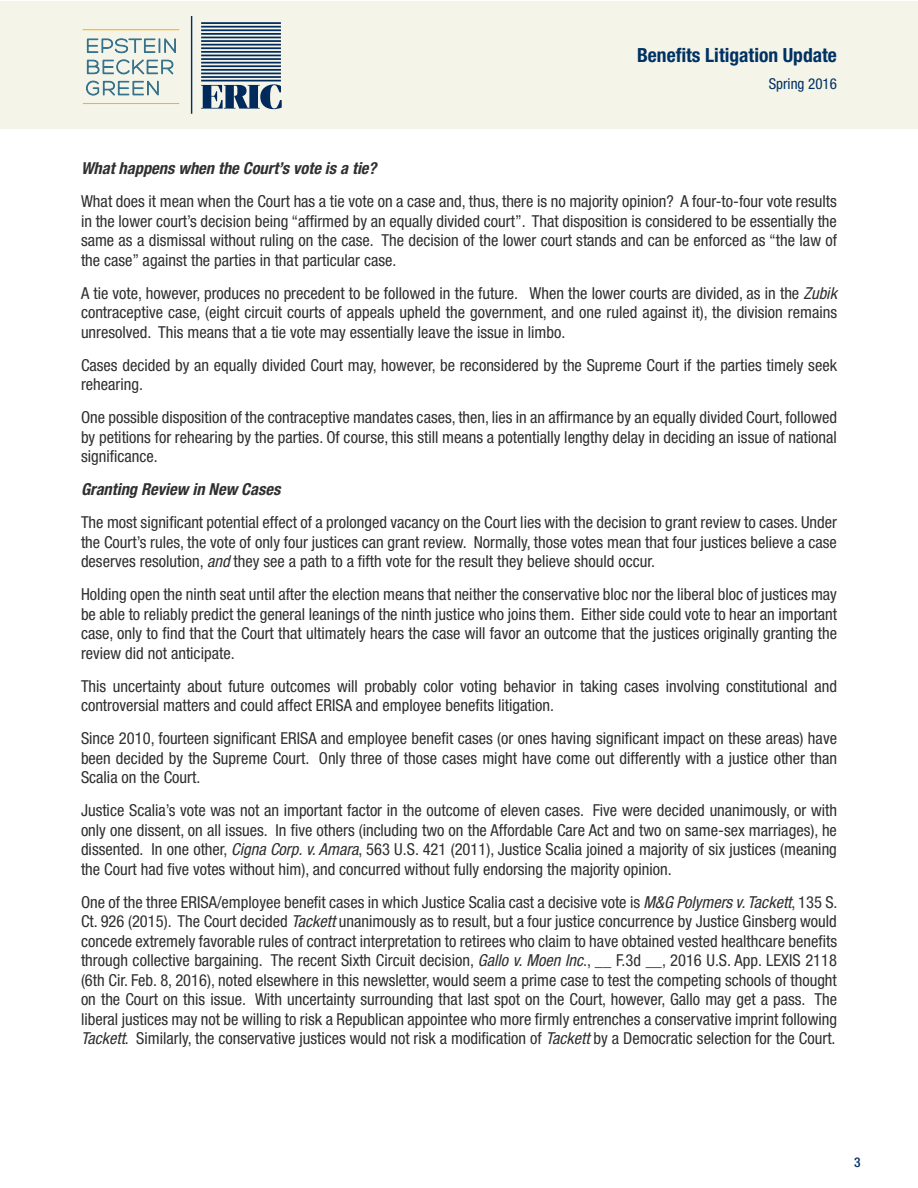
<style>
.page{position:relative;width:918px;height:1188px;background:#fff}
.page>*{position:absolute;margin:0;border:0;box-sizing:border-box;transform-origin:0 0}
.t1{font:700 condensed 19.5px "Helvetica Neue LT";color:#003163}
.Body_Text{font:condensed 16.5px/19.5px "Helvetica Neue LT";color:#312f30;text-align:justify}
.Body_Text-2{font:italic 700 condensed 16.5px "Helvetica Neue LT";color:#312f30}
.t2{font:condensed 15px "Helvetica Neue LT";color:#003163}
.t3{font:500 condensed 13.5px "Helvetica Neue LT";color:#003163}
.s1{font-style:italic}
</style>
<div class="page">
<div style="left:1px;top:1px;width:917px;height:128px;background:#f4f4e8"></div>
<svg style="left:86px;top:38px;width:90px;height:58px"></svg>
<hr style="left:83px;top:103px;width:96px;height:1px;background:#ffb500">
<hr style="left:83px;top:29px;width:96px;height:1px;background:#ffb500">
<svg style="left:201px;top:84px;width:81px;height:25px"></svg>
<hr style="left:201px;top:80px;width:80px;height:1px;background:#00295c">
<hr style="left:201px;top:76px;width:80px;height:2px;background:#00295c">
<hr style="left:201px;top:73px;width:80px;height:1px;background:#00295c">
<hr style="left:201px;top:69px;width:80px;height:2px;background:#00295c">
<hr style="left:201px;top:65px;width:80px;height:2px;background:#00295c">
<hr style="left:201px;top:62px;width:80px;height:2px;background:#00295c">
<hr style="left:201px;top:58px;width:80px;height:2px;background:#00295c">
<hr style="left:201px;top:55px;width:80px;height:1px;background:#00295c">
<hr style="left:201px;top:51px;width:80px;height:2px;background:#00295c">
<hr style="left:201px;top:47px;width:80px;height:2px;background:#00295c">
<hr style="left:201px;top:44px;width:80px;height:2px;background:#00295c">
<hr style="left:201px;top:40px;width:80px;height:2px;background:#00295c">
<hr style="left:201px;top:37px;width:80px;height:1px;background:#00295c">
<hr style="left:201px;top:33px;width:80px;height:2px;background:#00295c">
<hr style="left:201px;top:29px;width:80px;height:2px;background:#00295c">
<hr style="left:201px;top:26px;width:80px;height:2px;background:#00295c">
<hr style="left:201px;top:22px;width:80px;height:2px;background:#00295c">
<hr style="left:191px;top:16px;width:1px;height:98px;background:#003163">
<p class="t1" style="left:637px;top:43px;width:201px">Benefits Litigation Update</p>
<p class="t2" style="left:769px;top:75px;width:70px">Spring 2016</p>
<p class="Body_Text-2" style="left:81px;top:158px;width:297px">What happens when the Court’s vote is a tie?</p>
<p class="Body_Text" style="left:81px;top:191px;width:758px">What does it mean when the Court has a tie vote on a case and, thus, there is no majority opinion? A four-to-four vote results in the lower court’s decision being “affirmed by an equally divided court”. That disposition is considered to be essentially the same as a dismissal without ruling on the case. The decision of the lower court stands and can be enforced as “the law of the case” against the parties in that particular case.</p>
<p class="Body_Text" style="left:81px;top:283px;width:758px">A tie vote, however, produces no precedent to be followed in the future. When the lower courts are divided, as in the <span class="s1">Zubik </span>contraceptive case, (eight circuit courts of appeals upheld the government, and one ruled against it), the division remains unresolved. This means that a tie vote may essentially leave the issue in limbo.</p>
<p class="Body_Text" style="left:81px;top:355px;width:758px">Cases decided by an equally divided Court may, however, be reconsidered by the Supreme Court if the parties timely seek rehearing.</p>
<p class="Body_Text" style="left:81px;top:407px;width:758px">One possible disposition of the contraceptive mandates cases, then, lies in an affirmance by an equally divided Court, followed by petitions for rehearing by the parties. Of course, this still means a potentially lengthy delay in deciding an issue of national significance.</p>
<p class="Body_Text-2" style="left:81px;top:479px;width:201px">Granting Review in New Cases</p>
<p class="Body_Text" style="left:81px;top:512px;width:758px">The most significant potential effect of a prolonged vacancy on the Court lies with the decision to grant review to cases. Under the Court’s rules, the vote of only four justices can grant review. Normally, those votes mean that four justices believe a case deserves resolution, <span class="s1">and</span> they see a path to a fifth vote for the result they believe should occur.</p>
<p class="Body_Text" style="left:81px;top:584px;width:758px">Holding open the ninth seat until after the election means that neither the conservative bloc nor the liberal bloc of justices may be able to reliably predict the general leanings of the ninth justice who joins them. Either side could vote to hear an important case, only to find that the Court that ultimately hears the case will favor an outcome that the justices originally granting the review did not anticipate.</p>
<p class="Body_Text" style="left:81px;top:676px;width:758px">This uncertainty about future outcomes will probably color voting behavior in taking cases involving constitutional and controversial matters and could affect ERISA and employee benefits litigation.</p>
<p class="Body_Text" style="left:81px;top:728px;width:758px">Since 2010, fourteen significant ERISA and employee benefit cases (or ones having significant impact on these areas) have been decided by the Supreme Court. Only three of those cases might have come out differently with a justice other than Scalia on the Court.</p>
<p class="Body_Text" style="left:81px;top:800px;width:758px">Justice Scalia’s vote was not an important factor in the outcome of eleven cases. Five were decided unanimously, or with only one dissent, on all issues. In five others (including two on the Affordable Care Act and two on same-sex marriages), he dissented. In one other, <span class="s1">Cigna Corp. v. Amara</span>, 563 U.S. 421 (2011), Justice Scalia joined a majority of six justices (meaning the Court had five votes without him), and concurred without fully endorsing the majority opinion.</p>
<p class="Body_Text" style="left:81px;top:892px;width:758px">One of the three ERISA/employee benefit cases in which Justice Scalia cast a decisive vote is <span class="s1">M&amp;G Polymers v. Tackett</span>, 135 S.<br>Ct. 926 (2015). The Court decided <span class="s1">Tackett</span> unanimously as to result, but a four justice concurrence by Justice Ginsberg would concede extremely favorable rules of contract interpretation to retirees who claim to have obtained vested healthcare benefits through collective bargaining. The recent Sixth Circuit decision, <span class="s1">Gallo v. Moen Inc</span>., __ F.3d __, 2016 U.S. App. LEXIS 2118 (6th Cir. Feb. 8, 2016), noted elsewhere in this newsletter, would seem a prime case to test the competing schools of thought on the Court on this issue. With uncertainty surrounding that last spot on the Court, however, Gallo may get a pass. The liberal justices may not be willing to risk a Republican appointee who more firmly entrenches a conservative imprint following <span class="s1">Tackett</span>. Similarly, the conservative justices would not risk a modification of <span class="s1">Tackett</span> by a Democratic selection for the Court.</p>
<p class="t3" style="left:854px;top:1154px;width:8px">3</p>
</div>
